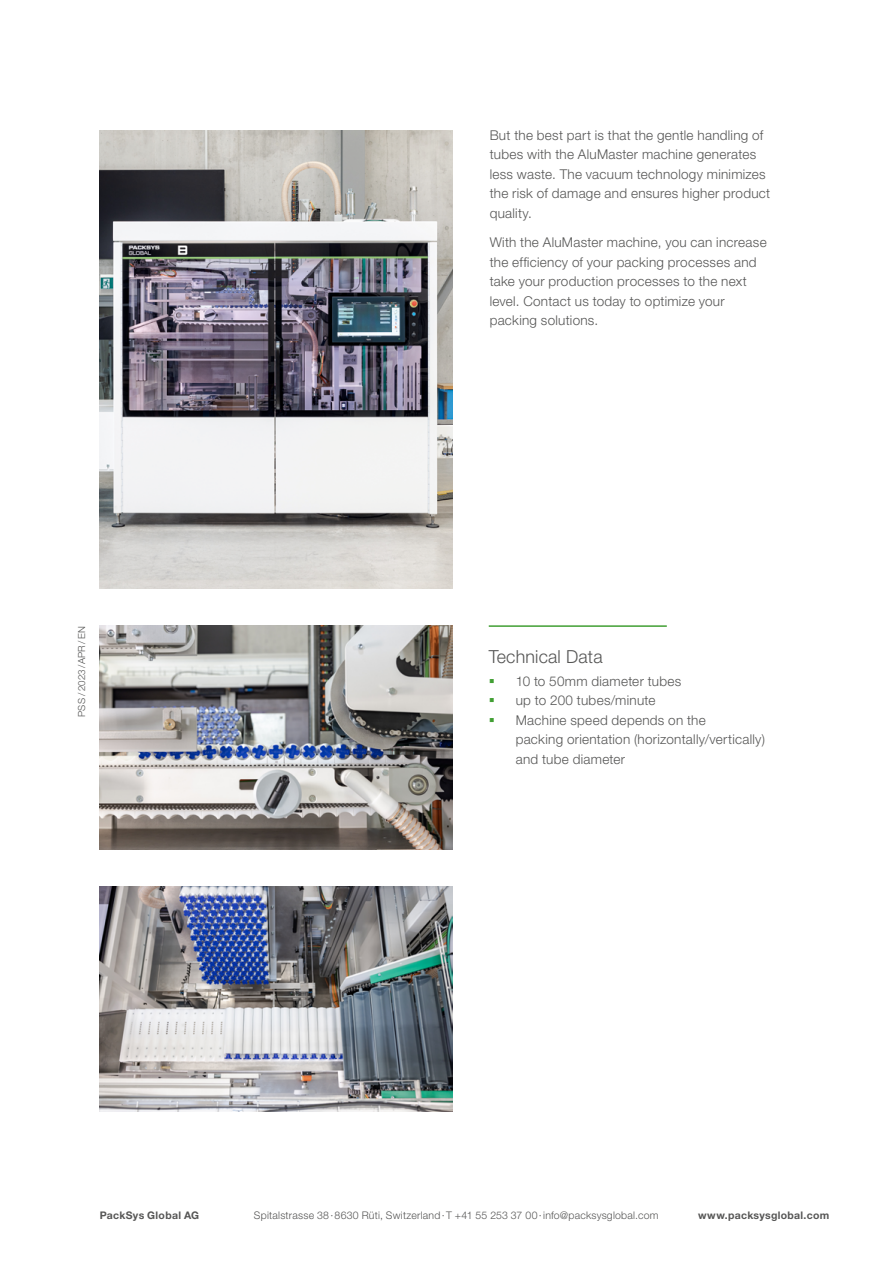
<style>
.page{position:relative;width:893px;height:1263px;background:#fff}
.page>*{position:absolute;margin:0;border:0;box-sizing:border-box;transform-origin:0 0}
.t1{font:300 18px "Helvetica Neue LT Pro";letter-spacing:.01em;color:#565655}
.t2{font:300 13.5px/19.5px "Helvetica Neue LT Pro";letter-spacing:.02em;color:#565655}
.t3{font:300 10.5px "Helvetica Neue LT Std";letter-spacing:.02em;color:#565655}
.t4{font:700 10.5px "Helvetica Neue LT Std";letter-spacing:.03em;color:#565655}
.t5{font:300 9.75px "Helvetica Neue LT Std";color:#565655}
</style>
<div class="page">
<img style="left:100px;top:130px;width:353px;height:458px">
<img style="left:100px;top:625px;width:353px;height:225px">
<img style="left:100px;top:887px;width:353px;height:224px">
<hr style="left:489px;top:625px;width:178px;height:2px;background:#419f33">
<p class="t5" style="left:76px;top:717px;width:92px;rotate:-90deg">PSS /2023/APR/ EN</p>
<p class="t2" style="left:490px;top:125px;width:282px">But the best part is that the gentle handling of tubes with the AluMaster machine generates less waste. The vacuum technology minimizes the risk of damage and ensures higher product quality.</p>
<p class="t2" style="left:490px;top:232px;width:278px">With the AluMaster machine, you can increase the efficiency of your packing processes and take your production processes to the next level. Contact us today to optimize your packing solutions.</p>
<h1 class="t1" style="left:489px;top:645px;width:115px">Technical Data</h1>
<p class="t2" style="left:516px;top:671px;width:251px">10 to 50mm diameter tubes<br>up to 200 tubes/minute<br>Machine speed depends on the<br>packing orientation (horizontally/vertically) and tube diameter</p>
<p class="t4" style="left:100px;top:1209px;width:101px">PackSys Global AG</p>
<p class="t4" style="left:698px;top:1209px;width:133px">www.packsysglobal.com</p>
<p class="t3" style="left:254px;top:1209px;width:406px">Spitalstrasse 38·8630 Rüti, Switzerland·T +41 55 253 37 00·info@packsysglobal.com</p>
</div>
